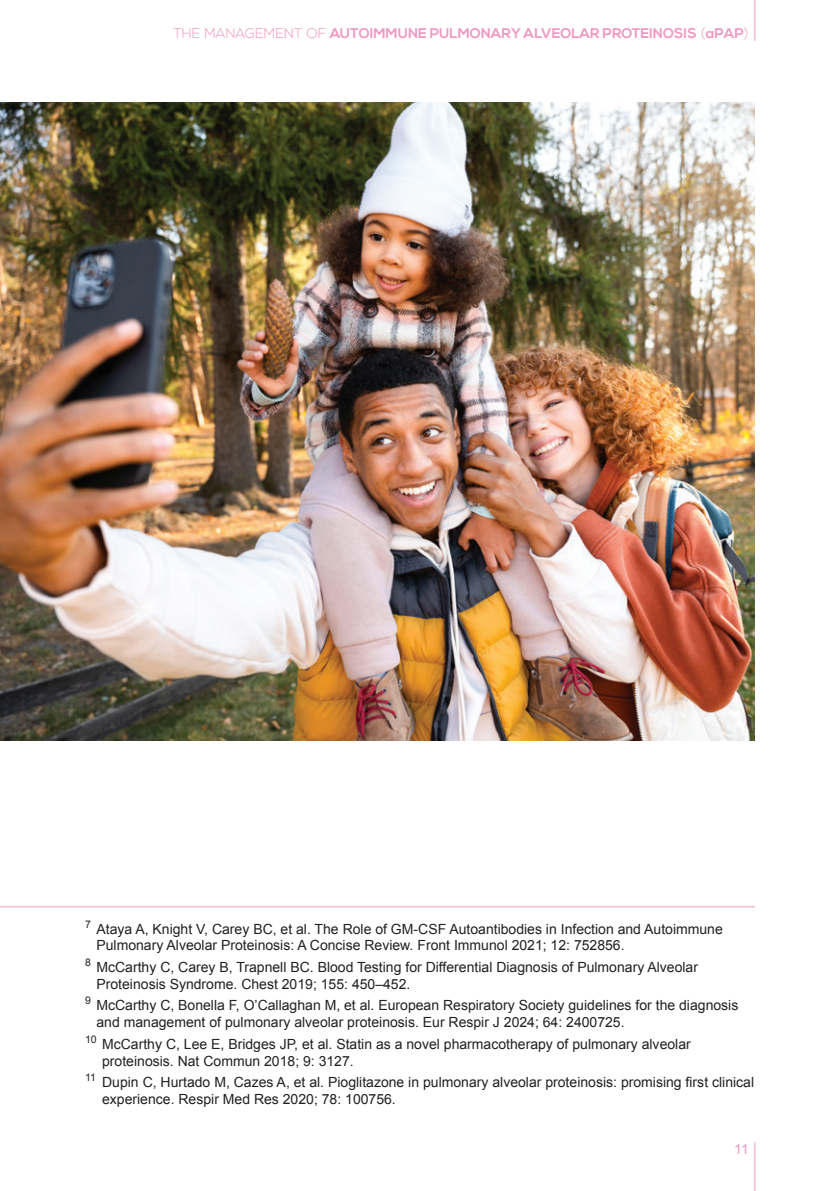
<style>
.page{position:relative;width:840px;height:1191px;background:#fff}
.page>*{position:absolute;margin:0;border:0;box-sizing:border-box;transform-origin:0 0}
.t1{font:14px/16.8px "Arial";color:#231f20}
.t2{font:700 14px "Nexa";color:#ef98c1}
.t3{font:14px "Arial";color:#ef98c1}
.s1{font-weight:300}
</style>
<div class="page">
<hr style="left:754px;top:1142px;width:1px;height:49px;background:#ef98c1">
<hr style="left:754px;top:0;width:1px;height:41px;background:#ef98c1">
<hr style="left:0;top:906px;width:754px;height:1px;background:#ef98c1">
<img style="left:0;top:103px;width:754px;height:637px">
<p class="t2" style="left:173px;top:25px;width:576px"><span class="s1">THE MANAGEMENT OF</span> AUTOIMMUNE PULMONARY ALVEOLAR PROTEINOSIS <span class="s1">(</span>aPAP<span class="s1">)</span></p>
<p class="t1" style="left:96px;top:920px;width:627px;text-indent:-11px"><sup>7</sup> Ataya A, Knight V, Carey BC, et al. The Role of GM-CSF Autoantibodies in Infection and Autoimmune<br>Pulmonary Alveolar Proteinosis: A Concise Review. Front Immunol 2021; 12: 752856.</p>
<p class="t1" style="left:96px;top:958px;width:602px;text-indent:-11px"><sup>8</sup> McCarthy C, Carey B, Trapnell BC. Blood Testing for Differential Diagnosis of Pulmonary Alveolar<br>Proteinosis Syndrome. Chest 2019; 155: 450–452.</p>
<p class="t1" style="left:96px;top:997px;width:643px;text-indent:-11px"><sup>9</sup> McCarthy C, Bonella F, O’Callaghan M, et al. European Respiratory Society guidelines for the diagnosis and management of pulmonary alveolar proteinosis. Eur Respir J 2024; 64: 2400725.</p>
<p class="t1" style="left:102px;top:1035px;width:590px;text-indent:-17px"><sup>10</sup> McCarthy C, Lee E, Bridges JP, et al. Statin as a novel pharmacotherapy of pulmonary alveolar proteinosis. Nat Commun 2018; 9: 3127.</p>
<p class="t1" style="left:102px;top:1074px;width:653px;text-indent:-17px"><sup>11</sup> Dupin C, Hurtado M, Cazes A, et al. Pioglitazone in pulmonary alveolar proteinosis: promising first clinical experience. Respir Med Res 2020; 78: 100756.</p>
<p class="t3" style="left:733px;top:1140px;width:16px">11</p>
</div>
